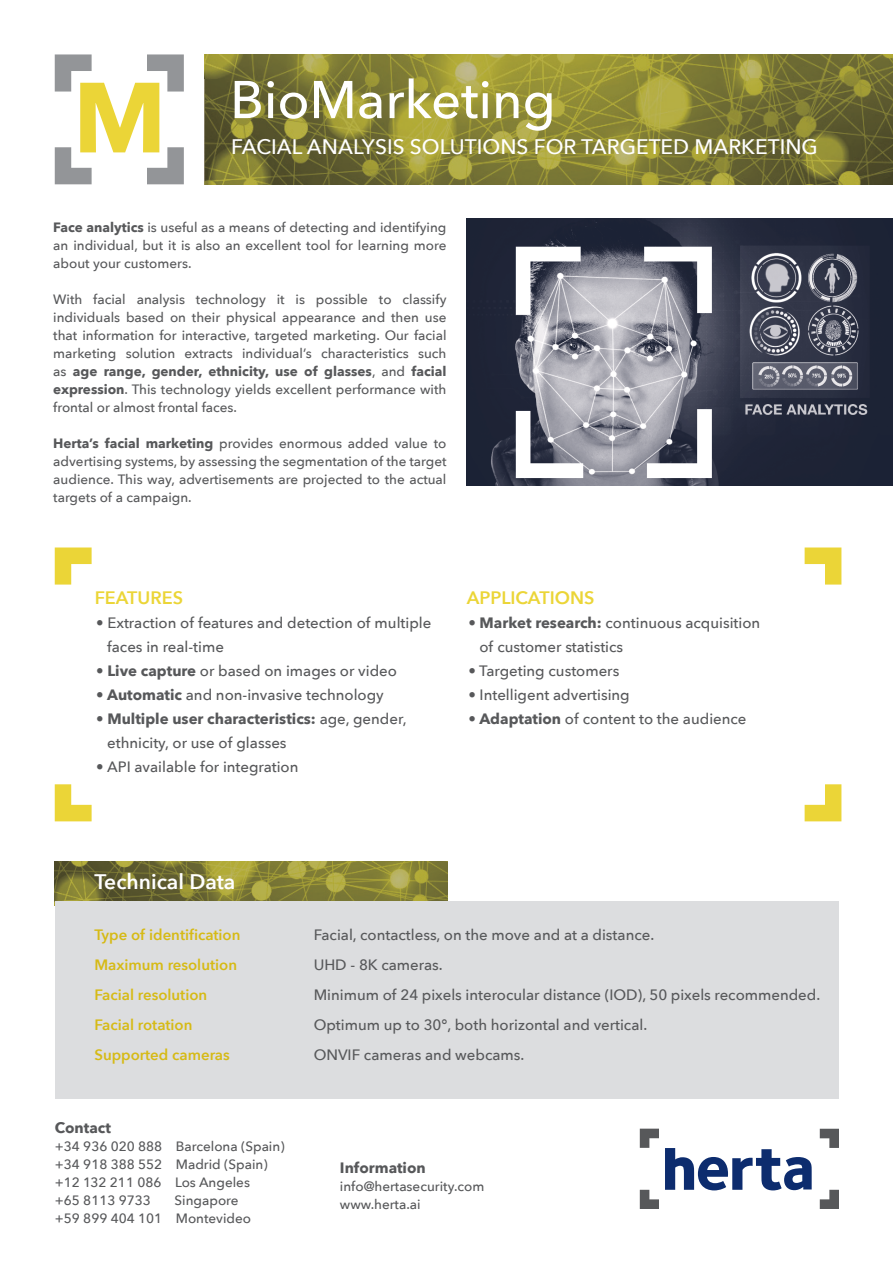
<style>
.page{position:relative;width:893px;height:1263px;background:#fff}
.page>*{position:absolute;margin:0;border:0;box-sizing:border-box;transform-origin:0 0}
.t1{font:700 98.4px "Avenir Next";color:#ebd537}
.t2{font:500 52.5px "Avenir Next";color:#fff}
.t3{font:500 21px "Avenir Next";color:#fff}
.t4{font:600 21px "Avenir Next";color:#fff}
.t5{font:600 18px "Avenir Next";color:#ebd537}
.t6{font:500 15px/24px "Avenir Next";color:#57585a}
.t7{font:600 15px "Avenir Next";color:#d6ba15}
.t8{font:700 15px "Avenir Next";color:#57585a}
.t9{font:500 13.5px/18px "Avenir Next";color:#57585a;text-align:justify}
.s1{font-weight:700}
</style>
<div class="page">
<img style="left:55px;top:861px;width:392px;height:40px">
<div style="left:55px;top:901px;width:783px;height:198px;background:#dcdddf"></div>
<img style="left:204px;top:54px;width:689px;height:130px">
<svg style="left:55px;top:54px;width:37px;height:38px"></svg>
<svg style="left:147px;top:54px;width:37px;height:38px"></svg>
<svg style="left:55px;top:147px;width:37px;height:37px"></svg>
<svg style="left:147px;top:147px;width:37px;height:37px"></svg>
<svg style="left:55px;top:547px;width:37px;height:38px"></svg>
<svg style="left:55px;top:784px;width:37px;height:37px"></svg>
<svg style="left:805px;top:547px;width:36px;height:38px"></svg>
<svg style="left:805px;top:784px;width:36px;height:37px"></svg>
<svg style="left:665px;top:1148px;width:147px;height:42px"></svg>
<svg style="left:820px;top:1129px;width:19px;height:19px"></svg>
<svg style="left:820px;top:1190px;width:19px;height:19px"></svg>
<svg style="left:640px;top:1190px;width:19px;height:19px"></svg>
<svg style="left:640px;top:1129px;width:19px;height:19px"></svg>
<img style="left:467px;top:218px;width:426px;height:267px">
<p class="t1" style="left:73px;top:33px;width:95px">M</p>
<p class="t2" style="left:230px;top:55px;width:327px">BioMarketing</p>
<p class="t3" style="left:231px;top:128px;width:588px">FACIAL ANALYSIS SOLUTIONS FOR TARGETED MARKETING</p>
<p class="t9" style="left:53px;top:217px;width:395px"><span class="s1">Face analytics</span> is useful as a means of detecting and identifying an individual, but it is also an excellent tool for learning more about your customers.</p>
<p class="t9" style="left:53px;top:289px;width:395px">With facial analysis technology it is possible to classify individuals based on their physical appearance and then use that information for interactive, targeted marketing. Our facial marketing solution extracts individual’s characteristics such as <span class="s1">age range, gender, ethnicity, use of glasses</span>, and <span class="s1">facial expression</span>. This technology yields excellent performance with frontal or almost frontal faces.</p>
<p class="t9" style="left:53px;top:433px;width:395px"><span class="s1">Herta’s facial marketing</span> provides enormous added value to advertising systems, by assessing the segmentation of the target audience. This way, advertisements are projected to the actual targets of a campaign.</p>
<h3 class="t5" style="left:94px;top:582px;width:90px">FEATURES</h3>
<p class="t6" style="left:107px;top:610px;width:326px;text-indent:-11px">• Extraction of features and detection of multiple faces in real-time</p>
<p class="t6" style="left:96px;top:658px;width:302px"><span class="s1">• Live capture</span> or based on images or video</p>
<p class="t6" style="left:96px;top:682px;width:289px"><span class="s1">• Automatic</span> and non-invasive technology</p>
<p class="t6" style="left:107px;top:706px;width:301px;text-indent:-11px"><span class="s1">• Multiple user characteristics:</span> age, gender, ethnicity, or use of glasses</p>
<p class="t6" style="left:96px;top:754px;width:204px">• API available for integration</p>
<h3 class="t5" style="left:467px;top:582px;width:129px">APPLICATIONS</h3>
<p class="t6" style="left:479px;top:610px;width:282px;text-indent:-11px"><span class="s1">• Market research:</span> continuous acquisition of customer statistics</p>
<p class="t6" style="left:468px;top:658px;width:153px">• Targeting customers</p>
<p class="t6" style="left:468px;top:682px;width:163px">• Intelligent advertising</p>
<p class="t6" style="left:468px;top:706px;width:280px"><span class="s1">• Adaptation</span> of content to the audience</p>
<p class="t4" style="left:94px;top:863px;width:143px">Technical Data</p>
<p class="t7" style="left:94px;top:922px;width:148px">Type of identification</p>
<p class="t7" style="left:94px;top:952px;width:144px">Maximum resolution</p>
<p class="t7" style="left:94px;top:982px;width:114px">Facial resolution</p>
<p class="t7" style="left:94px;top:1012px;width:100px">Facial rotation</p>
<p class="t7" style="left:94px;top:1042px;width:137px">Supported cameras</p>
<p class="t8" style="left:55px;top:1115px;width:58px">Contact</p>
<p class="t9" style="left:55px;top:1137px;width:231px">+34 936 020 888 Barcelona (Spain)</p>
<p class="t9" style="left:55px;top:1155px;width:214px">+34 918 388 552 Madrid (Spain)</p>
<p class="t9" style="left:55px;top:1173px;width:197px">+12 132 211 086 Los Angeles</p>
<p class="t9" style="left:55px;top:1191px;width:98px">+65 8113 9733</p>
<p class="t9" style="left:175px;top:1191px;width:66px">Singapore</p>
<p class="t9" style="left:55px;top:1209px;width:198px">+59 899 404 101 Montevideo</p>
<p class="t6" style="left:314px;top:922px;width:342px">Facial, contactless, on the move and at a distance.</p>
<p class="t6" style="left:314px;top:952px;width:131px">UHD - 8K cameras.</p>
<p class="t6" style="left:314px;top:982px;width:508px">Minimum of 24 pixels interocular distance (IOD), 50 pixels recommended.</p>
<p class="t6" style="left:314px;top:1012px;width:335px">Optimum up to 30°, both horizontal and vertical.</p>
<p class="t6" style="left:314px;top:1042px;width:212px">ONVIF cameras and webcams.</p>
<p class="t8" style="left:340px;top:1155px;width:87px">Information</p>
<p class="t9" style="left:340px;top:1177px;width:146px">info@hertasecurity.com</p>
<p class="t9" style="left:340px;top:1195px;width:82px">www.herta.ai</p>
</div>
